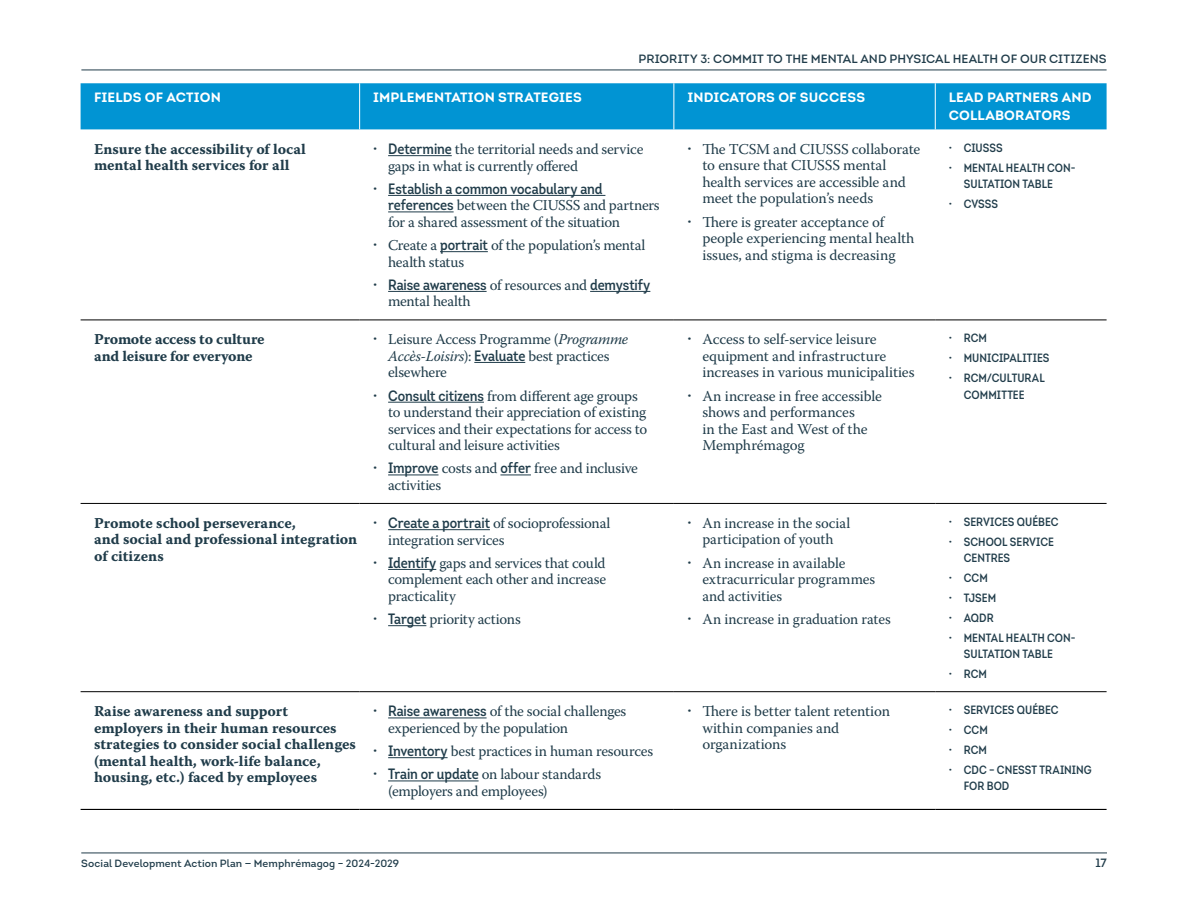
<style>
.page{position:relative;width:1188px;height:918px;background:#fff}
.page>*{position:absolute;margin:0;border:0;box-sizing:border-box;transform-origin:0 0}
.t1{font:15px/16.5px "Warnock Pro";letter-spacing:-.01em;color:#203c4a}
.P_UL_-_Niv_2{font:15px/16.5px "Warnock Pro Bold Capt";letter-spacing:-.005em;color:#203c4a}
.t2{font:700 13.5px/18px "Intro";letter-spacing:.01em;color:#fff}
.t3{font:12px/16.5px "Intro Cond Semi Bold Caps";letter-spacing:.005em;color:#203c4a}
.t4{font:600 12px "Intro";letter-spacing:.005em;color:#203c4a}
.t5{font:600 10.5px "Intro";letter-spacing:.005em;color:#203c4a}
.s1{font-family:"Intro";font-weight:700}
.s2{font-family:"Intro Cond";font-weight:600}
.s3{font-style:italic}
</style>
<div class="page">
<hr style="left:81px;top:70px;width:1026px;height:1px;background:#203c4a">
<hr style="left:81px;top:853px;width:1026px;height:1px;background:#203c4a">
<div style="left:81px;top:83px;width:1026px;height:46px;background:#0194d3"></div>
<hr style="left:359px;top:83px;width:1px;height:46px;background:#fff">
<hr style="left:674px;top:83px;width:1px;height:46px;background:#fff">
<hr style="left:935px;top:83px;width:1px;height:46px;background:#fff">
<hr style="left:81px;top:320px;width:279px;height:1px;background:#000">
<hr style="left:360px;top:320px;width:314px;height:1px;background:#000">
<hr style="left:674px;top:320px;width:261px;height:1px;background:#000">
<hr style="left:935px;top:320px;width:172px;height:1px;background:#000">
<hr style="left:81px;top:503px;width:279px;height:1px;background:#000">
<hr style="left:360px;top:503px;width:314px;height:1px;background:#000">
<hr style="left:674px;top:503px;width:261px;height:1px;background:#000">
<hr style="left:935px;top:503px;width:172px;height:1px;background:#000">
<hr style="left:81px;top:691px;width:279px;height:1px;background:#000">
<hr style="left:360px;top:691px;width:314px;height:1px;background:#000">
<hr style="left:674px;top:691px;width:261px;height:1px;background:#000">
<hr style="left:935px;top:691px;width:172px;height:1px;background:#000">
<hr style="left:81px;top:809px;width:279px;height:1px;background:#000">
<hr style="left:360px;top:809px;width:314px;height:1px;background:#000">
<hr style="left:674px;top:809px;width:261px;height:1px;background:#000">
<hr style="left:935px;top:809px;width:172px;height:1px;background:#000">
<hr style="left:388px;top:155px;width:64px;height:1px;background:#203c4a">
<hr style="left:388px;top:195px;width:217px;height:1px;background:#203c4a">
<hr style="left:388px;top:212px;width:66px;height:1px;background:#203c4a">
<hr style="left:440px;top:251px;width:48px;height:1px;background:#203c4a">
<hr style="left:388px;top:291px;width:99px;height:1px;background:#203c4a">
<hr style="left:590px;top:291px;width:60px;height:1px;background:#203c4a">
<hr style="left:474px;top:362px;width:51px;height:1px;background:#203c4a">
<hr style="left:388px;top:402px;width:96px;height:1px;background:#203c4a">
<hr style="left:388px;top:475px;width:51px;height:1px;background:#203c4a">
<hr style="left:500px;top:475px;width:31px;height:1px;background:#203c4a">
<hr style="left:388px;top:529px;width:102px;height:1px;background:#203c4a">
<hr style="left:388px;top:569px;width:48px;height:1px;background:#203c4a">
<hr style="left:388px;top:625px;width:38px;height:1px;background:#203c4a">
<hr style="left:388px;top:718px;width:99px;height:1px;background:#203c4a">
<hr style="left:388px;top:757px;width:60px;height:1px;background:#203c4a">
<hr style="left:388px;top:781px;width:91px;height:1px;background:#203c4a">
<p class="t4" style="left:639px;top:51px;width:470px">PRIORITY 3: COMMIT TO THE MENTAL AND PHYSICAL HEALTH OF OUR CITIZENS</p>
<h2 class="t2" style="left:94px;top:89px;width:128px">FIELDS OF ACTION</h2>
<h2 class="t2" style="left:373px;top:89px;width:210px">IMPLEMENTATION STRATEGIES</h2>
<h2 class="t2" style="left:687px;top:89px;width:179px">INDICATORS OF SUCCESS</h2>
<h2 class="t2" style="left:949px;top:89px;width:144px">LEAD PARTNERS AND<br>COLLABORATORS</h2>
<p class="P_UL_-_Niv_2" style="left:94px;top:141px;width:213px">Ensure the accessibility of local mental health services for all</p>
<p class="t1" style="left:388px;top:141px;width:257px;text-indent:-15px"><span class="s1">·</span> <span class="s2">Determine</span> the territorial needs and service gaps in what is currently offered</p>
<p class="t1" style="left:388px;top:180px;width:273px;text-indent:-15px"><span class="s1">·</span> <span class="s2">Establish a common vocabulary and references</span> between the CIUSSS and partners for a shared assessment of the situation</p>
<p class="t1" style="left:388px;top:237px;width:259px;text-indent:-15px"><span class="s1">·</span> Create a <span class="s2">portrait</span> of the population’s mental health status</p>
<p class="t1" style="left:388px;top:276px;width:264px;text-indent:-15px"><span class="s1">·</span> <span class="s2">Raise awareness</span> of resources and <span class="s2">demystify </span>mental health</p>
<p class="t1" style="left:702px;top:141px;width:220px;text-indent:-15px"><span class="s1">·</span> The TCSM and CIUSSS collaborate to ensure that CIUSSS mental health services are accessible and meet the population’s needs</p>
<p class="t1" style="left:702px;top:213px;width:214px;text-indent:-15px"><span class="s1">·</span> There is greater acceptance of people experiencing mental health issues, and stigma is decreasing</p>
<p class="t3" style="left:949px;top:139px;width:56px"><span class="s1">·</span> CIUSSS</p>
<p class="t3" style="left:964px;top:159px;width:113px;text-indent:-15px"><span class="s1">·</span> MENTAL HEALTH CON-<br>SULTATION TABLE</p>
<p class="t3" style="left:949px;top:196px;width:51px"><span class="s1">·</span> CVSSS</p>
<p class="P_UL_-_Niv_2" style="left:94px;top:331px;width:172px">Promote access to culture and leisure for everyone</p>
<p class="t1" style="left:388px;top:331px;width:242px;text-indent:-15px"><span class="s1">·</span> Leisure Access Programme (<span class="s3">Programme<br>Accès-Loisirs</span>): <span class="s2">Evaluate</span> best practices elsewhere</p>
<p class="t1" style="left:388px;top:387px;width:261px;text-indent:-15px"><span class="s1">·</span> <span class="s2">Consult citizens</span> from different age groups to understand their appreciation of existing services and their expectations for access to cultural and leisure activities</p>
<p class="t1" style="left:388px;top:460px;width:251px;text-indent:-15px"><span class="s1">·</span> <span class="s2">Improve</span> costs and <span class="s2">offer</span> free and inclusive activities</p>
<p class="P_UL_-_Niv_2" style="left:94px;top:515px;width:265px">Promote school perseverance,<br>and social and professional integration of citizens</p>
<p class="t1" style="left:388px;top:515px;width:224px;text-indent:-15px"><span class="s1">·</span> <span class="s2">Create a portrait</span> of socioprofessional integration services</p>
<p class="t1" style="left:388px;top:555px;width:220px;text-align:justify;text-indent:-15px"><span class="s1">·</span> <span class="s2">Identify</span> gaps and services that could complement each other and increase practicality</p>
<p class="t1" style="left:373px;top:611px;width:149px"><span class="s1">·</span> <span class="s2">Target</span> priority actions</p>
<p class="P_UL_-_Niv_2" style="left:94px;top:703px;width:263px">Raise awareness and support employers in their human resources strategies to consider social challenges (mental health, work-life balance, housing, etc.) faced by employees</p>
<p class="t1" style="left:388px;top:703px;width:240px;text-indent:-15px"><span class="s1">·</span> <span class="s2">Raise awareness</span> of the social challenges experienced by the population</p>
<p class="t1" style="left:373px;top:743px;width:282px"><span class="s1">·</span> <span class="s2">Inventory</span> best practices in human resources</p>
<p class="t1" style="left:388px;top:766px;width:214px;text-indent:-15px"><span class="s1">·</span> <span class="s2">Train or update</span> on labour standards (employers and employees)</p>
<p class="t1" style="left:702px;top:331px;width:214px;text-indent:-15px"><span class="s1">·</span> Access to self-service leisure equipment and infrastructure increases in various municipalities</p>
<p class="t1" style="left:702px;top:387px;width:181px;text-indent:-15px"><span class="s1">·</span> An increase in free accessible shows and performances<br>in the East and West of the<br>Memphrémagog</p>
<p class="t1" style="left:687px;top:515px;width:164px;text-align:center"><span class="s1">·</span> An increase in the social participation of youth</p>
<p class="t1" style="left:702px;top:554px;width:174px;text-indent:-15px"><span class="s1">·</span> An increase in available extracurricular programmes and activities</p>
<p class="t1" style="left:687px;top:611px;width:205px"><span class="s1">·</span> An increase in graduation rates</p>
<p class="t3" style="left:949px;top:330px;width:40px"><span class="s1">·</span> RCM</p>
<p class="t3" style="left:949px;top:350px;width:102px"><span class="s1">·</span> MUNICIPALITIES</p>
<p class="t3" style="left:949px;top:370px;width:97px;text-align:center"><span class="s1">·</span> RCM/CULTURAL<br>COMMITTEE</p>
<p class="t3" style="left:949px;top:513px;width:111px"><span class="s1">·</span> SERVICES QUÉBEC</p>
<p class="t3" style="left:964px;top:533px;width:92px;text-indent:-15px"><span class="s1">·</span> SCHOOL SERVICE<br>CENTRES</p>
<p class="t3" style="left:949px;top:570px;width:41px"><span class="s1">·</span> CCM</p>
<p class="t3" style="left:949px;top:590px;width:49px"><span class="s1">·</span> TJSEM</p>
<p class="t3" style="left:949px;top:609px;width:46px"><span class="s1">·</span> AQDR</p>
<p class="t3" style="left:964px;top:629px;width:113px;text-indent:-15px"><span class="s1">·</span> MENTAL HEALTH CON-<br>SULTATION TABLE</p>
<p class="t3" style="left:949px;top:666px;width:40px"><span class="s1">·</span> RCM</p>
<p class="t1" style="left:702px;top:703px;width:189px;text-indent:-15px"><span class="s1">·</span> There is better talent retention within companies and organizations</p>
<p class="t3" style="left:949px;top:702px;width:111px"><span class="s1">·</span> SERVICES QUÉBEC</p>
<p class="t3" style="left:949px;top:722px;width:41px"><span class="s1">·</span> CCM</p>
<p class="t3" style="left:949px;top:741px;width:40px"><span class="s1">·</span> RCM</p>
<p class="t3" style="left:964px;top:761px;width:129px;text-indent:-15px"><span class="s1">·</span> CDC – CNESST TRAINING<br>FOR BOD</p>
<p class="t5" style="left:81px;top:856px;width:319px">SOCIAL DEVELOPMENT ACTION PLAN — M EMPHRÉMAGOG – 2024-2029</p>
<p class="t4" style="left:1095px;top:855px;width:13px">17</p>
</div>
